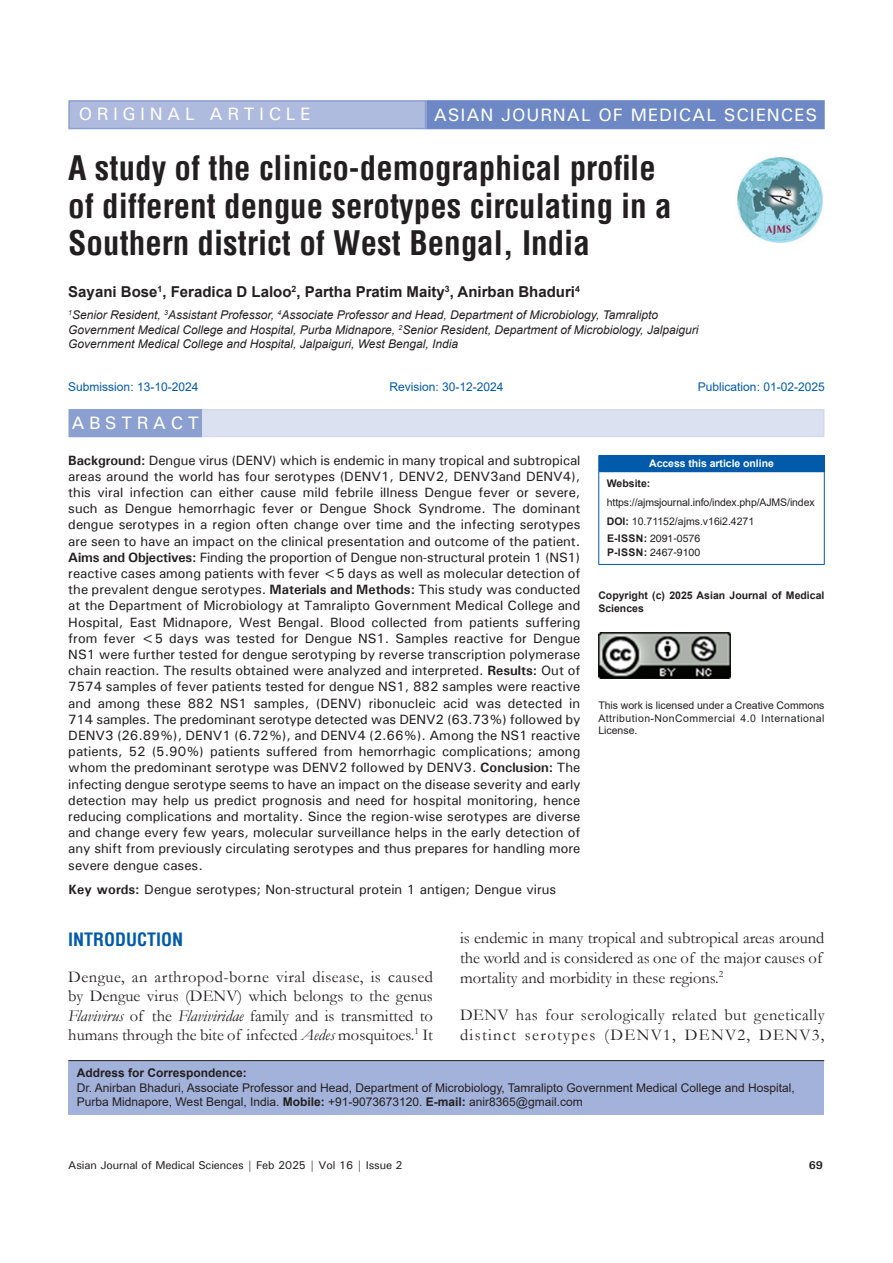
<style>
.page{position:relative;width:893px;height:1263px;background:#fff}
.page>*{position:absolute;margin:0;border:0;box-sizing:border-box;transform-origin:0 0}
.AT{font:700 condensed 33px/37.5px "Helvetica";color:#231f20}
.AH{font:500 18px "Univers";letter-spacing:.05em;color:#fff}
.AH-2{font:500 18px "Univers";letter-spacing:.25em;color:#fff}
.t1{font:700 condensed 18px "Helvetica";color:#015aaa}
.ABSH{font:500 18px "Univers";letter-spacing:.25em;color:#fff}
.TX{font:16.5px/19px "Garamond";color:#231f20;text-align:justify}
.TX-2{font:16.5px/19.8px "Garamond";letter-spacing:.03em;color:#231f20}
.AU{font:700 15px "Helvetica";color:#231f20}
.ABS{font:500 13.5px/16.2px "Univers";color:#231f20;text-align:justify}
.KWD{font:500 13.5px "Univers";color:#231f20}
.AFF{font:italic 12px/14.4px "Arial";color:#231f20}
.ADD{font:12px/14.4px "Arial";color:#231f20}
.HIS{font:12px "Arial";color:#015aaa}
.t2{font:500 11.25px "Univers";letter-spacing:-.01em;color:#231f20}
.t3{font:700 11.25px "Univers";color:#231f20}
.License{font:10.5px/12.6px "Arial";letter-spacing:.045em;color:#231f20;text-align:justify}
.Web{font:10.5px/18.8px "Arial";letter-spacing:-.01em;color:#231f20}
.License-2{font:700 10.5px/12.6px "Arial";color:#231f20}
.ISSN{font:10.5px/14.2px "Helvetica";color:#231f20}
.DOI{font:10.5px "Arial";color:#231f20}
.t4{font:700 10.5px "Arial";letter-spacing:-.005em;color:#fff}
.s1{font-weight:700}
.s2{font-style:italic}
</style>
<div class="page">
<div style="left:69px;top:409px;width:755px;height:28px;background:#dbe1f1"></div>
<div style="left:69px;top:410px;width:132px;height:26px;background:#8b9fd1"></div>
<div style="left:68px;top:409px;width:134px;height:28px;border:2px solid #8b9fd1"></div>
<div style="left:68px;top:1061px;width:756px;height:53px;background:#a3b2da"></div>
<hr style="left:68px;top:1060px;width:756px;height:1px;background:#231f20">
<img style="left:737px;top:157px;width:86px;height:86px">
<div style="left:599px;top:456px;width:225px;height:16px;background:#015aaa"></div>
<svg style="left:598px;top:456px;width:1px;height:15px"></svg>
<hr style="left:598px;top:455px;width:227px;height:1px;background:#015aaa">
<svg style="left:824px;top:456px;width:1px;height:15px"></svg>
<hr style="left:598px;top:472px;width:1px;height:92px;background:#015aaa">
<hr style="left:598px;top:471px;width:227px;height:1px;background:#015aaa">
<hr style="left:824px;top:472px;width:1px;height:92px;background:#015aaa">
<hr style="left:598px;top:564px;width:227px;height:1px;background:#015aaa">
<img style="left:598px;top:632px;width:132px;height:47px">
<div style="left:69px;top:101px;width:356px;height:28px;background:#aebade"></div>
<div style="left:68px;top:100px;width:358px;height:29px;border:2px solid #8b9fd1"></div>
<div style="left:427px;top:101px;width:397px;height:28px;background:#6d88c5"></div>
<div style="left:426px;top:100px;width:399px;height:29px;border:2px solid #6d88c5"></div>
<p class="AH-2" style="left:79px;top:103px;width:233px">ORIGINAL ARTICLE</p>
<p class="AH" style="left:434px;top:103px;width:385px">ASIAN JOURNAL OF MEDICAL SCIENCES</p>
<p class="AT" style="left:68px;top:149px;width:605px">A study of the clinico-demographical profile of different dengue serotypes circulating in a<br>Southern district of West Bengal, India</p>
<p class="AU" style="left:68px;top:281px;width:513px">Sayani Bose<sup>1</sup>, Feradica D Laloo<sup>2</sup>, Partha Pratim Maity<sup>3</sup>, Anirban Bhaduri<sup>4</sup></p>
<p class="AFF" style="left:68px;top:308px;width:631px"><sup>1</sup>Senior Resident, <sup>3</sup>Assistant Professor, <sup>4</sup>Associate Professor and Head, Department of Microbiology, Tamralipto<br>Government Medical College and Hospital, Purba Midnapore, <sup>2</sup>Senior Resident, Department of Microbiology, Jalpaiguri<br>Government Medical College and Hospital, Jalpaiguri, West Bengal, India</p>
<p class="HIS" style="left:68px;top:379px;width:132px">Submission: 13-10-2024</p>
<p class="HIS" style="left:389px;top:379px;width:116px">Revision: 30-12-2024</p>
<p class="HIS" style="left:698px;top:379px;width:128px">Publication: 01-02-2025</p>
<p class="ABSH" style="left:71px;top:412px;width:129px">ABSTRACT</p>
<p class="ABS" style="left:68px;top:451px;width:514px"><span class="s1">Background:</span> Dengue virus (DENV) which is endemic in many tropical and subtropical areas around the world has four serotypes (DENV1, DENV2, DENV3and DENV4), this viral infection can either cause mild febrile illness Dengue fever or severe, such as Dengue hemorrhagic fever or Dengue Shock Syndrome. The dominant dengue serotypes in a region often change over time and the infecting serotypes are seen to have an impact on the clinical presentation and outcome of the patient.<br><span class="s1">Aims and Objectives:</span> Finding the proportion of Dengue non-structural protein 1 (NS1) reactive cases among patients with fever &lt;5 days as well as molecular detection of the prevalent dengue serotypes. <span class="s1">Materials and Methods:</span> This study was conducted at the Department of Microbiology at Tamralipto Government Medical College and Hospital, East Midnapore, West Bengal. Blood collected from patients suffering from fever &lt;5 days was tested for Dengue NS1. Samples reactive for Dengue NS1 were further tested for dengue serotyping by reverse transcription polymerase chain reaction. The results obtained were analyzed and interpreted. <span class="s1">Results:</span> Out of 7574 samples of fever patients tested for dengue NS1, 882 samples were reactive and among these 882 NS1 samples, (DENV) ribonucleic acid was detected in 714 samples. The predominant serotype detected was DENV2 (63.73%) followed by DENV3 (26.89%), DENV1 (6.72%), and DENV4 (2.66%). Among the NS1 reactive patients, 52 (5.90%) patients suffered from hemorrhagic complications; among whom the predominant serotype was DENV2 followed by DENV3. <span class="s1">Conclusion:</span> The infecting dengue serotype seems to have an impact on the disease severity and early detection may help us predict prognosis and need for hospital monitoring, hence reducing complications and mortality. Since the region-wise serotypes are diverse and change every few years, molecular surveillance helps in the early detection of any shift from previously circulating serotypes and thus prepares for handling more severe dengue cases.</p>
<p class="KWD" style="left:68px;top:881px;width:489px"><span class="s1">Key words:</span> Dengue serotypes; Non-structural protein 1 antigen; Dengue virus</p>
<p class="t4" style="left:649px;top:456px;width:126px">Access this article online</p>
<p class="Web" style="left:607px;top:474px;width:209px"><span class="s1">Website: </span>https://ajmsjournal.info/index.php/AJMS/index</p>
<p class="DOI" style="left:607px;top:514px;width:149px"><span class="s1">DOI:</span> 10.71152/ajms.v16i2.4271</p>
<p class="ISSN" style="left:607px;top:532px;width:95px"><span class="s1">E-ISSN:</span> 2091-0576<br><span class="s1">P-ISSN:</span> 2467-9100</p>
<p class="License-2" style="left:598px;top:590px;width:228px">Copyright (c) 2025 Asian Journal of Medical<br>Sciences</p>
<p class="License" style="left:598px;top:699px;width:228px">This work is licensed under a Creative Commons Attribution-NonCommercial 4.0 International License.</p>
<h1 class="t1" style="left:68px;top:927px;width:117px">INTRODUCTION</h1>
<p class="TX" style="left:68px;top:967px;width:366px">Dengue, an arthropod-borne viral disease, is caused by Dengue virus (DENV) which belongs to the genus <span class="s2">Flavivirus</span> of the <span class="s2">Flaviviridae</span> family and is transmitted to humans through the bite of infected <span class="s2">Aedes</span> mosquitoes.<sup>1</sup> It</p>
<p class="TX" style="left:460px;top:928px;width:366px;line-height:19.8px;text-align:left">is endemic in many tropical and subtropical areas around the world and is considered as one of the major causes of mortality and morbidity in these regions.<sup>2</sup></p>
<p class="TX-2" style="left:460px;top:1004px;width:366px">DENV has four serologically related but genetically distinct serotypes (DENV1, DENV2, DENV3,</p>
<p class="ADD" style="left:77px;top:1066px;width:719px"><span class="s1">Address for Correspondence:<br></span>Dr. Anirban Bhaduri, Associate Professor and Head, Department of Microbiology, Tamralipto Government Medical College and Hospital,<br>Purba Midnapore, West Bengal, India. <span class="s1">Mobile:</span> +91-9073673120. <span class="s1">E-mail:</span> anir8365@gmail.com</p>
<p class="t2" style="left:68px;top:1157px;width:336px">Asian Journal of Medical Sciences | Feb 2025 | Vol 16 | Issue 2</p>
<p class="t3" style="left:809px;top:1158px;width:16px">69</p>
</div>
